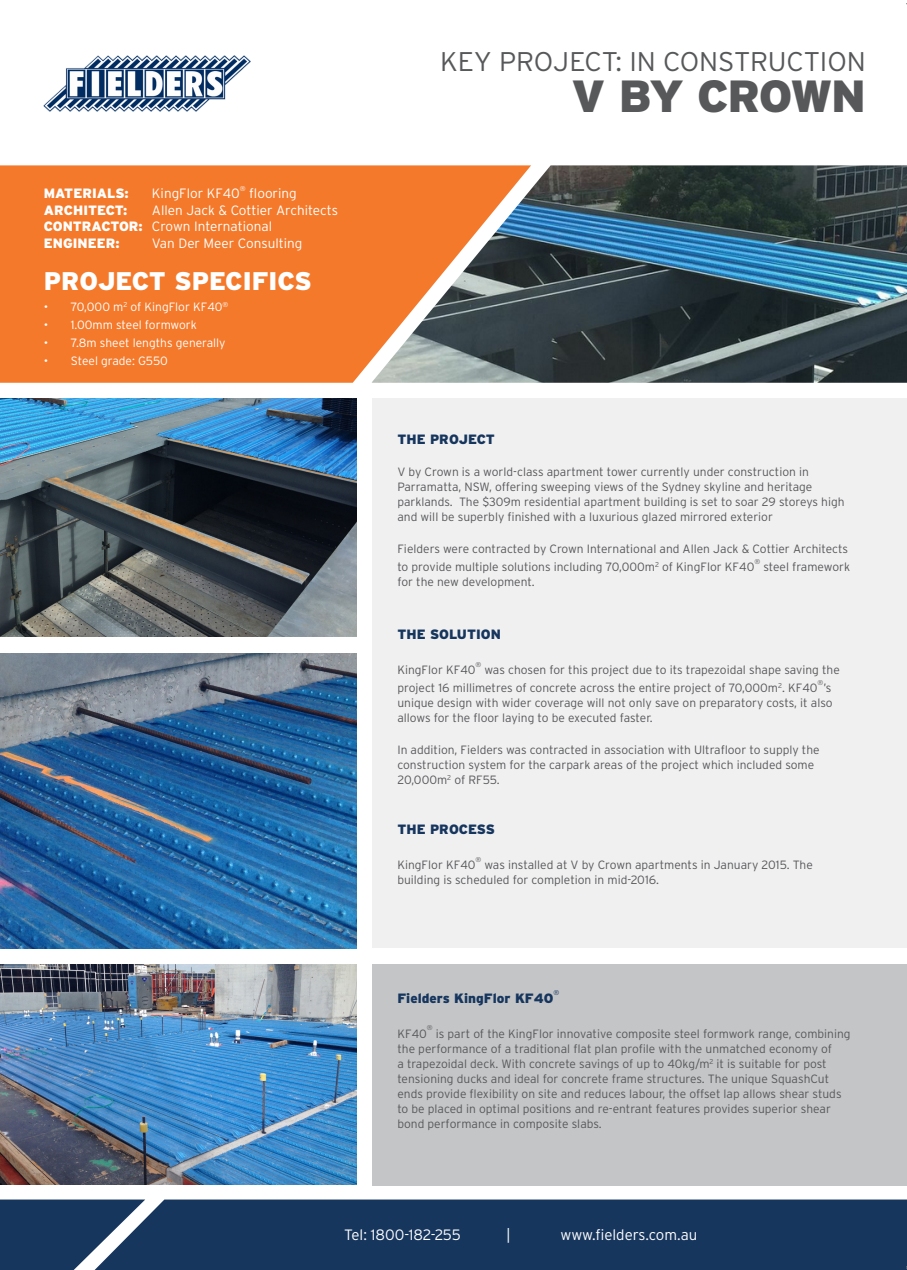
<style>
.page{position:relative;width:907px;height:1270px;background:#fff}
.page>*{position:absolute;margin:0;border:0;box-sizing:border-box;transform-origin:0 0}
.t1{font:900 45px "Interstate";letter-spacing:-.04em;color:#57585a}
.t2{font:300 27px "Interstate";letter-spacing:-.005em;color:#57585a}
.t3{font:900 25.5px "Interstate";color:#fff}
.t4{font:300 15px "Interstate";color:#fff}
.t5{font:300 13.5px/16.5px "Interstate";color:#fff}
.t6{font:900 13.5px "Interstate";color:#16365e}
.t7{font:900 13.5px "Interstate";color:#fff}
.t8{font:300 12px/15px "Interstate";color:#57585a}
.t9{font:300 12px "Interstate";color:#fff}
.t10{font:300 7.05px "Interstate";color:#57585a}
.t11{font:300 7.05px "Interstate";color:#16365e}
.t12{font:300 7.05px "Interstate";color:#fff}
.s1{font-weight:900}
</style>
<div class="page">
<div style="left:372px;top:964px;width:534px;height:221px;background:#c4c5c7"></div>
<div style="left:372px;top:398px;width:534px;height:550px;background:#f0f0f1"></div>
<img style="left:44px;top:56px;width:206px;height:55px">
<div style="left:145px;top:1199px;width:761px;height:70px;background:#16365e"></div>
<img style="left:531px;top:165px;width:375px;height:217px">
<svg style="left:0;top:165px;width:531px;height:217px;background:#e07b3a"></svg>
<img style="left:0;top:398px;width:357px;height:238px">
<img style="left:0;top:653px;width:357px;height:295px">
<img style="left:0;top:964px;width:357px;height:220px">
<svg style="left:0;top:1199px;width:145px;height:71px;background:#334f72"></svg>
<p class="t7" style="left:44px;top:186px;width:86px">MATERIALS:</p>
<p class="t5" style="left:152px;top:185px;width:89px">KingFlor KF40</p>
<p class="t12" style="left:240px;top:184px;width:7px">®</p>
<p class="t5" style="left:249px;top:185px;width:49px">flooring</p>
<p class="t7" style="left:44px;top:202px;width:85px">ARCHITECT:</p>
<p class="t5" style="left:44px;top:201px;width:296px;text-indent:108px">Allen Jack &amp; Cottier Architects<br><span class="s1">CONTRACTOR:</span> Crown International<br><span class="s1">ENGINEER:</span></p>
<p class="t5" style="left:152px;top:234px;width:152px">Van Der Meer Consulting</p>
<h3 class="t3" style="left:44px;top:266px;width:269px">PROJECT SPECIFICS</h3>
<p class="t9" style="left:44px;top:300px;width:186px">• 70,000 m<sup>2</sup> of KingFlor KF40<sup>®</sup></p>
<p class="t9" style="left:44px;top:318px;width:154px">• 1.00mm steel formwork</p>
<p class="t9" style="left:44px;top:336px;width:183px">• 7.8m sheet lengths generally</p>
<p class="t9" style="left:44px;top:354px;width:125px">• Steel grade: G550</p>
<h2 class="t2" style="left:440px;top:47px;width:427px">KEY PROJECT: IN CONSTRUCTION</h2>
<h1 class="t1" style="left:571px;top:70px;width:296px">V BY CROWN</h1>
<p class="t6" style="left:397px;top:431px;width:99px">THE PROJECT</p>
<p class="t8" style="left:397px;top:464px;width:448px">V by Crown is a world-class apartment tower currently under construction in Parramatta, NSW, offering sweeping views of the Sydney skyline and heritage parklands. The $309m residential apartment building is set to soar 29 storeys high and will be superbly finished with a luxurious glazed mirrored exterior</p>
<p class="t8" style="left:397px;top:539px;width:452px;line-height:18px">Fielders were contracted by Crown International and Allen Jack &amp; Cottier Architects to provide multiple solutions including 70,000m<sup>2</sup> of KingFlor KF40</p>
<p class="t10" style="left:754px;top:557px;width:7px">®</p>
<p class="t8" style="left:763px;top:559px;width:88px">steel framework</p>
<p class="t8" style="left:397px;top:574px;width:139px">for the new development.</p>
<p class="t6" style="left:397px;top:626px;width:105px">THE SOLUTION</p>
<p class="t8" style="left:397px;top:662px;width:80px">KingFlor KF40</p>
<p class="t10" style="left:475px;top:660px;width:7px">®</p>
<p class="t8" style="left:397px;top:660px;width:444px;line-height:18px;text-indent:87px">was chosen for this project due to its trapezoidal shape saving the project 16 millimetres of concrete across the entire project of 70,000m<sup>2</sup>. KF40</p>
<p class="t10" style="left:817px;top:678px;width:7px">®</p>
<p class="t8" style="left:397px;top:680px;width:436px;text-align:justify;text-indent:426px">’s unique design with wider coverage will not only save on preparatory costs, it also allows for the floor laying to be executed faster.</p>
<p class="t8" style="left:397px;top:742px;width:423px">In addition, Fielders was contracted in association with Ultrafloor to supply the construction system for the carpark areas of the project which included some<br>20,000m<sup>2</sup> of RF55.</p>
<p class="t6" style="left:397px;top:821px;width:99px">THE PROCESS</p>
<p class="t8" style="left:397px;top:857px;width:80px">KingFlor KF40</p>
<p class="t10" style="left:475px;top:855px;width:7px">®</p>
<p class="t8" style="left:397px;top:857px;width:417px;text-indent:87px">was installed at V by Crown apartments in January 2015. The building is scheduled for completion in mid-2016.</p>
<p class="t6" style="left:397px;top:990px;width:158px">Fielders KingFlor KF40</p>
<p class="t11" style="left:553px;top:988px;width:7px">®</p>
<p class="t8" style="left:397px;top:1025px;width:31px">KF40</p>
<p class="t10" style="left:427px;top:1023px;width:7px">®</p>
<p class="t8" style="left:397px;top:1025px;width:454px;text-indent:38px">is part of the KingFlor innovative composite steel formwork range, combining the performance of a traditional flat plan profile with the unmatched economy of<br>a trapezoidal deck. With concrete savings of up to 40kg/m<sup>2</sup> it is suitable for post tensioning ducks and ideal for concrete frame structures. The unique SquashCut ends provide flexibility on site and reduces labour, the offset lap allows shear studs to be placed in optimal positions and re-entrant features provides superior shear bond performance in composite slabs.</p>
<p class="t4" style="left:344px;top:1225px;width:118px">Tel: 1800-182-255</p>
<p class="t4" style="left:506px;top:1225px;width:6px">|</p>
<p class="t4" style="left:560px;top:1225px;width:138px">www.fielders.com.au</p>
</div>
